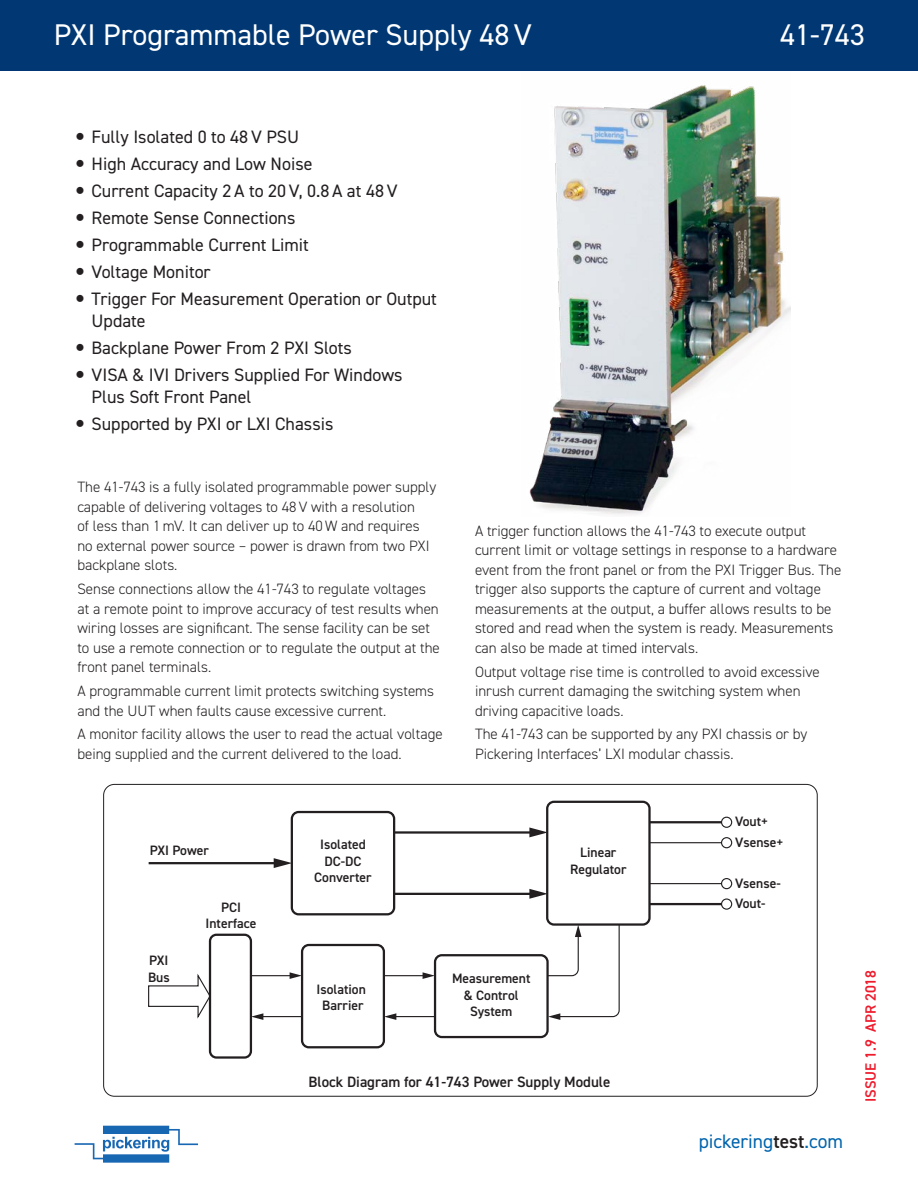
<style>
.page{position:relative;width:918px;height:1188px;background:#fff}
.page>*{position:absolute;margin:0;border:0;box-sizing:border-box;transform-origin:0 0}
.t1{font:30px "DIN2014";color:#fff}
.t2{font:19.5px "DIN2014";color:#0164ad}
.t3{font:18px/21.6px "DIN2014";color:#231f20}
.Body{font:300 15px/19.5px "DIN2014";color:#231f20}
.Figure_Title{font:600 15px "DIN2014";color:#231f20}
.Sub-Heading{font:600 15px "DIN2014";color:#ee1b2c}
.t4{font:600 13.65px/16.4px "DIN2014";color:#231f20;text-align:center}
.s1{font-weight:600;color:#231f20}
</style>
<div class="page">
<div style="left:0;top:0;width:918px;height:70px;background:#013874"></div>
<svg style="left:75px;top:1126px;width:123px;height:37px"></svg>
<img style="left:522px;top:70px;width:269px;height:445px">
<svg style="left:148px;top:971px;width:61px;height:50px"></svg>
<div style="left:209px;top:934px;width:43px;height:125px;border:2px solid #231f20;border-radius:6px"></div>
<div style="left:291px;top:811px;width:104px;height:104px;border:2px solid #231f20;border-radius:7px"></div>
<hr style="left:149px;top:862px;width:128px;height:2px;background:#231f20">
<svg style="left:274px;top:858px;width:18px;height:10px"></svg>
<div style="left:546px;top:801px;width:105px;height:125px;border:2px solid #231f20;border-radius:7px"></div>
<hr style="left:394px;top:831px;width:139px;height:3px;background:#231f20">
<svg style="left:529px;top:827px;width:19px;height:10px"></svg>
<hr style="left:394px;top:893px;width:139px;height:2px;background:#231f20">
<svg style="left:529px;top:889px;width:19px;height:10px"></svg>
<div style="left:721px;top:817px;width:11px;height:11px;border:1px solid #231f20;border-radius:50%"></div>
<hr style="left:649px;top:821px;width:72px;height:2px;background:#231f20">
<hr style="left:649px;top:842px;width:72px;height:1px;background:#231f20">
<hr style="left:650px;top:903px;width:72px;height:2px;background:#231f20">
<hr style="left:649px;top:883px;width:72px;height:1px;background:#231f20">
<div style="left:721px;top:837px;width:11px;height:11px;border:1px solid #231f20;border-radius:50%"></div>
<div style="left:721px;top:878px;width:11px;height:11px;border:1px solid #231f20;border-radius:50%"></div>
<div style="left:721px;top:898px;width:11px;height:12px;border:1px solid #231f20;border-radius:50%"></div>
<div style="left:301px;top:944px;width:84px;height:104px;border:2px solid #231f20;border-radius:7px"></div>
<hr style="left:251px;top:975px;width:41px;height:1px;background:#231f20">
<svg style="left:290px;top:972px;width:12px;height:7px"></svg>
<hr style="left:261px;top:1016px;width:41px;height:1px;background:#231f20">
<svg style="left:251px;top:1013px;width:12px;height:7px"></svg>
<hr style="left:384px;top:975px;width:41px;height:1px;background:#231f20">
<svg style="left:423px;top:972px;width:11px;height:7px"></svg>
<hr style="left:394px;top:1016px;width:41px;height:1px;background:#231f20">
<svg style="left:384px;top:1013px;width:12px;height:7px"></svg>
<svg style="left:548px;top:923px;width:72px;height:97px"></svg>
<div style="left:434px;top:954px;width:115px;height:84px;border:2px solid #231f20;border-radius:7px"></div>
<h1 class="t1" style="left:54px;top:16px;width:480px">PXI Programmable Power Supply 48 V</h1>
<h1 class="t1" style="left:780px;top:16px;width:86px">41-743</h1>
<p class="t3" style="left:92px;top:126px;width:209px">Fully Isolated 0 to 48 V PSU</p>
<p class="t3" style="left:92px;top:153px;width:222px">High Accuracy and Low Noise</p>
<p class="t3" style="left:92px;top:180px;width:307px">Current Capacity 2 A to 20 V, 0.8 A at 48 V</p>
<p class="t3" style="left:92px;top:207px;width:205px">Remote Sense Connections</p>
<p class="t3" style="left:92px;top:234px;width:219px">Programmable Current Limit</p>
<p class="t3" style="left:92px;top:261px;width:121px">Voltage Monitor</p>
<p class="t3" style="left:92px;top:288px;width:347px">Trigger For Measurement Operation or Output<br>Update</p>
<p class="t3" style="left:92px;top:337px;width:262px">Backplane Power From 2 PXI Slots</p>
<p class="t3" style="left:92px;top:364px;width:313px">VISA &amp; IVI Drivers Supplied For Windows<br>Plus Soft Front Panel</p>
<p class="t3" style="left:92px;top:412px;width:243px">Supported by PXI or LXI Chassis</p>
<p class="Body" style="left:77px;top:478px;width:360px">The 41-743 is a fully isolated programmable power supply capable of delivering voltages to 48 V with a resolution<br>of less than 1mV. It can deliver up to 40 W and requires no external power source – power is drawn from two PXI backplane slots.</p>
<p class="Body" style="left:77px;top:579px;width:364px">Sense connections allow the 41-743 to regulate voltages at a remote point to improve accuracy of test results when wiring losses are significant. The sense facility can be set to use a remote connection or to regulate the output at the front panel terminals.</p>
<p class="Body" style="left:77px;top:681px;width:358px">A programmable current limit protects switching systems and the UUT when faults cause excessive current.</p>
<p class="Body" style="left:77px;top:725px;width:367px">A monitor facility allows the user to read the actual voltage being supplied and the current delivered to the load.</p>
<p class="Body" style="left:475px;top:521px;width:368px">A trigger function allows the 41-743 to execute output current limit or voltage settings in response to a hardware event from the front panel or from the PXI Trigger Bus. The trigger also supports the capture of current and voltage measurements at the output, a buffer allows results to be stored and read when the system is ready. Measurements can also be made at timed intervals.</p>
<p class="Body" style="left:475px;top:662px;width:346px">Output voltage rise time is controlled to avoid excessive inrush current damaging the switching system when driving capacitive loads.</p>
<p class="Body" style="left:475px;top:724px;width:334px">The 41-743 can be supported by any PXI chassis or by<br>Pickering Interfaces’ LXI modular chassis.</p>
<p class="t4" style="left:735px;top:813px;width:35px">Vout+</p>
<p class="t4" style="left:314px;top:836px;width:59px">Isolated<br>DC-DC<br>Converter</p>
<p class="t4" style="left:150px;top:842px;width:61px">PXI Power</p>
<p class="t4" style="left:570px;top:844px;width:58px">Linear<br>Regulator</p>
<p class="t4" style="left:148px;top:952px;width:23px;text-align:left">PXI<br>Bus</p>
<p class="t4" style="left:206px;top:899px;width:52px">PCI<br>Interface</p>
<p class="t4" style="left:317px;top:980px;width:51px">Isolation<br>Barrier</p>
<p class="t4" style="left:452px;top:970px;width:80px">Measurement &amp; Control<br>System</p>
<p class="Figure_Title" style="left:308px;top:1072px;width:303px">Block Diagram for 41-743 Power Supply Module</p>
<p class="t4" style="left:735px;top:833px;width:50px">Vsense+</p>
<p class="t4" style="left:735px;top:874px;width:47px">Vsense-</p>
<p class="t4" style="left:735px;top:895px;width:32px">Vout-</p>
<h2 class="t2" style="left:699px;top:1129px;width:146px">pickering<span class="s1">test</span>.com</h2>
<p class="Sub-Heading" style="left:861px;top:1102px;width:134px;rotate:-90deg">ISSUE 1.9 APR 2018</p>
</div>
